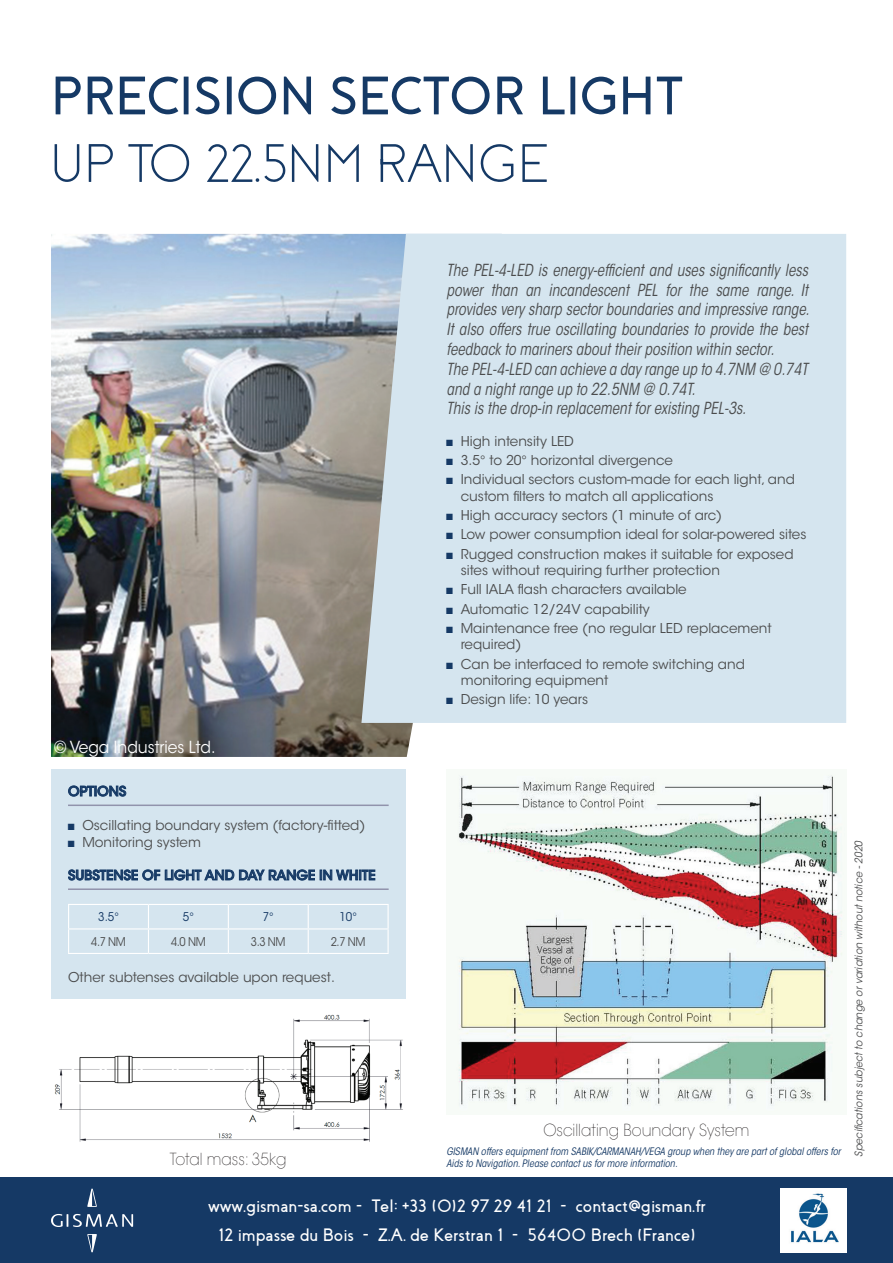
<style>
.page{position:relative;width:893px;height:1263px;background:#fff}
.page>*{position:absolute;margin:0;border:0;box-sizing:border-box;transform-origin:0 0}
.t1{font:700 54px "Coves";color:#153965}
.t2{font:300 54px "Coves";color:#153965}
.t3{font:700 18px/28.7px "Coves";color:#fff;text-align:center}
.t4{font:italic condensed 16.5px/19.8px "ITC Avant Garde Std";color:#4b4c4d;scale:.94 1}
.t5{font:200 16.5px "ITC Avant Garde Std";color:#231f20;scale:.93 1}
.t6{font:16.5px "ITC Avant Garde Std";color:#fff;scale:.93 1}
.t7{font:13.5px/16.2px "ITC Avant Garde Std";color:#4b4c4d}
.t8{font:500 13.5px "ITC Avant Garde Std";color:#153965}
.t9{font:12px "ITC Avant Garde Std";letter-spacing:-.04em;color:#4b4c4d;scale:.9 1}
.t10{font:12px "ITC Avant Garde Std";color:#153965;scale:.93 1}
.t11{font:italic 10.5px "ITC Avant Garde Std";letter-spacing:-.01em;color:#4b4c4d;scale:.93 1}
.t12{font:italic condensed 10.2px/12.3px "ITC Avant Garde Std";color:#153965}
.s1{font-family:"Arial Narrow";color:#153965}
</style>
<div class="page">
<div style="left:0;top:1178px;width:893px;height:85px;background:#153965"></div>
<svg style="left:87px;top:1188px;width:10px;height:19px"></svg>
<svg style="left:87px;top:1234px;width:10px;height:18px"></svg>
<svg style="left:51px;top:1214px;width:82px;height:13px"></svg>
<img style="left:781px;top:1188px;width:65px;height:64px">
<img style="left:51px;top:234px;width:362px;height:523px">
<img style="left:457px;top:775px;width:387px;height:333px">
<img style="left:54px;top:1014px;width:349px;height:128px">
<div style="left:361px;top:234px;width:485px;height:489px;background:#d5e5ef"></div>
<div style="left:51px;top:769px;width:355px;height:230px;background:#d5e5ef"></div>
<hr style="left:68px;top:804px;width:321px;height:2px;background:#9193ac">
<hr style="left:68px;top:888px;width:321px;height:2px;background:#9193ac">
<svg style="left:68px;top:785px;width:58px;height:11px"></svg>
<svg style="left:68px;top:869px;width:307px;height:11px"></svg>
<svg style="left:68px;top:904px;width:321px;height:49px"></svg>
<hr style="left:68px;top:953px;width:80px;height:1px;background:#fff">
<hr style="left:148px;top:953px;width:80px;height:1px;background:#fff">
<hr style="left:228px;top:953px;width:80px;height:1px;background:#fff">
<hr style="left:308px;top:953px;width:81px;height:1px;background:#fff">
<h1 class="t1" style="left:51px;top:65px;width:634px">PRECISION SECTOR LIGHT</h1>
<h1 class="t2" style="left:51px;top:132px;width:498px">UP TO 22.5NM RANGE</h1>
<p class="t4" style="left:446px;top:260px;width:388px">The PEL-4-LED is energy-efficient and uses significantly less power than an incandescent PEL for the same range. It provides very sharp sector boundaries and impressive range.<br>It also offers true oscillating boundaries to provide the best feedback to mariners about their position within sector.<br>The PEL-4-LED can achieve a day range up to 4.7NM @ 0.74T and a night range up to 22.5NM @ 0.74T.<br>This is the drop-in replacement for existing PEL-3s.</p>
<p class="t7" style="left:446px;top:433px;width:129px"><span class="s1">■</span> High intensity LED</p>
<p class="t7" style="left:446px;top:452px;width:228px"><span class="s1">■</span> 3.5° to 20° horizontal divergence</p>
<p class="t7" style="left:461px;top:472px;width:336px;text-indent:-14px"><span class="s1">■</span> Individual sectors custom-made for each light, and custom filters to match all applications</p>
<p class="t7" style="left:446px;top:507px;width:277px"><span class="s1">■</span> High accuracy sectors (1 minute of arc)</p>
<p class="t7" style="left:446px;top:527px;width:361px"><span class="s1">■</span> Low power consumption ideal for solar-powered sites</p>
<p class="t7" style="left:461px;top:546px;width:334px;text-indent:-14px"><span class="s1">■</span> Rugged construction makes it suitable for exposed sites without requiring further protection</p>
<p class="t7" style="left:446px;top:582px;width:242px"><span class="s1">■</span> Full IALA flash characters available</p>
<p class="t7" style="left:446px;top:601px;width:205px"><span class="s1">■</span> Automatic 12/24V capability</p>
<p class="t7" style="left:461px;top:620px;width:312px;text-indent:-14px"><span class="s1">■</span> Maintenance free (no regular LED replacement required)</p>
<p class="t7" style="left:461px;top:656px;width:286px;text-indent:-14px"><span class="s1">■</span> Can be interfaced to remote switching and monitoring equipment</p>
<p class="t7" style="left:446px;top:691px;width:143px"><span class="s1">■</span> Design life: 10 years</p>
<p class="t6" style="left:54px;top:737px;width:175px">© Vega Industries Ltd.</p>
<p class="t8" style="left:68px;top:783px;width:60px">OPTIONS</p>
<p class="t7" style="left:68px;top:817px;width:299px"><span class="s1">■</span> Oscillating boundary system (factory-fitted)</p>
<p class="t7" style="left:68px;top:834px;width:134px"><span class="s1">■</span> Monitoring system</p>
<p class="t8" style="left:68px;top:867px;width:289px">SUBSTENSE OF LIGHT AND DAY RANGE IN WHITE</p>
<p class="t10" style="left:98px;top:909px;width:24px">3.5°</p>
<p class="t10" style="left:183px;top:909px;width:13px">5°</p>
<p class="t10" style="left:263px;top:909px;width:13px">7°</p>
<p class="t10" style="left:339px;top:909px;width:20px">10°</p>
<p class="t9" style="left:91px;top:934px;width:40px">4.7 NM</p>
<p class="t9" style="left:171px;top:934px;width:40px">4.0 NM</p>
<p class="t9" style="left:251px;top:934px;width:40px">3.3 NM</p>
<p class="t9" style="left:331px;top:934px;width:40px">2.7 NM</p>
<p class="t7" style="left:68px;top:969px;width:268px">Other subtenses available upon request.</p>
<p class="t5" style="left:170px;top:1150px;width:127px">Total mass: 35kg</p>
<p class="t5" style="left:543px;top:1120px;width:223px">Oscillating Boundary System</p>
<p class="t12" style="left:446px;top:1145px;width:396px">GISMAN offers equipment from SABIK/CARMANAH/VEGA group when they are part of global offers for<br>Aids to Navigation. Please contact us for more information.</p>
<h2 class="t3" style="left:208px;top:1192px;width:499px">www.gisman-sa.com - Tel: +33 (0)2 97 29 41 21 - contact@gisman.fr<br>12 impasse du Bois - Z.A. de Kerstran 1 - 56400 Brech (France)</h2>
<p class="t11" style="left:852px;top:1157px;width:342px;rotate:-90deg">Specifications subject to change or variation without notice - 2020</p>
</div>
